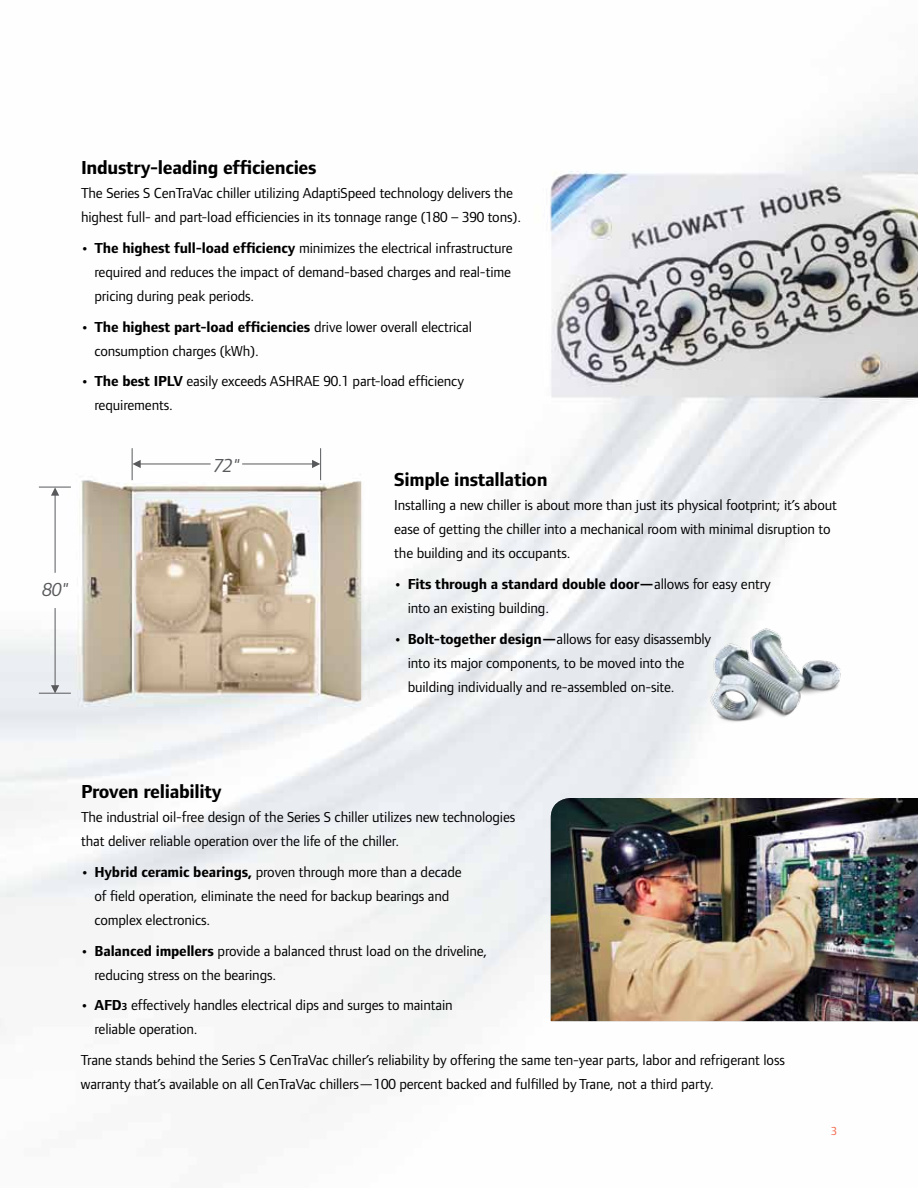
<style>
.page{position:relative;width:918px;height:1188px;background:#fff}
.page>*{position:absolute;margin:0;border:0;box-sizing:border-box;transform-origin:0 0}
.t1{font:700 19.5px "Foundry Form Sans";letter-spacing:-.015em;color:#000}
.t2{font:italic 19.5px "Foundry Form Sans";color:#58595b}
.t3{font:15px/24px "Foundry Form Sans";letter-spacing:-.01em;color:#000}
.t4{font:12px "Foundry Form Sans";color:#f26649}
.s1{font-weight:700}
.s2{font-weight:700;font-size:10.5px}
</style>
<div class="page">
<img style="left:0;top:98px;width:918px;height:981px">
<img style="left:702px;top:622px;width:145px;height:109px">
<img style="left:551px;top:798px;width:367px;height:223px">
<hr style="left:39px;top:693px;width:32px;height:1px;background:#58595b">
<hr style="left:39px;top:487px;width:32px;height:1px;background:#58595b">
<hr style="left:55px;top:493px;width:1px;height:80px;background:#58595b">
<svg style="left:51px;top:487px;width:8px;height:9px"></svg>
<hr style="left:55px;top:608px;width:1px;height:80px;background:#58595b">
<svg style="left:51px;top:685px;width:8px;height:8px"></svg>
<hr style="left:132px;top:448px;width:1px;height:32px;background:#58595b">
<hr style="left:138px;top:464px;width:73px;height:1px;background:#58595b">
<svg style="left:132px;top:460px;width:9px;height:8px"></svg>
<hr style="left:320px;top:448px;width:1px;height:32px;background:#58595b">
<hr style="left:242px;top:464px;width:72px;height:1px;background:#58595b">
<svg style="left:312px;top:460px;width:8px;height:8px"></svg>
<h1 class="t1" style="left:81px;top:157px;width:237px">Industry-leading efficiencies</h1>
<p class="t3" style="left:81px;top:181px;width:442px">The Series S CenTraVac chiller utilizing AdaptiSpeed technology delivers the highest full- and part-load efficiencies in its tonnage range (180 – 390 tons).</p>
<p class="t3" style="left:94px;top:236px;width:420px;text-align:justify;text-indent:-14px"><span class="s1">• The highest full-load efficiency</span> minimizes the electrical infrastructure required and reduces the impact of demand-based charges and real-time pricing during peak periods.</p>
<p class="t3" style="left:94px;top:314px;width:379px;text-indent:-14px"><span class="s1">• The highest part-load efficiencies</span> drive lower overall electrical consumption charges (kWh).</p>
<p class="t3" style="left:94px;top:369px;width:371px;text-indent:-14px"><span class="s1">• The best IPLV</span> easily exceeds ASHRAE 90.1 part-load efficiency requirements.</p>
<h1 class="t2" style="left:43px;top:579px;width:28px">80"</h1>
<h1 class="t2" style="left:214px;top:455px;width:28px">72"</h1>
<h1 class="t1" style="left:394px;top:469px;width:155px">Simple installation</h1>
<p class="t3" style="left:394px;top:493px;width:444px">Installing a new chiller is about more than just its physical footprint; it’s about ease of getting the chiller into a mechanical room with minimal disruption to the building and its occupants.</p>
<p class="t3" style="left:408px;top:572px;width:365px;text-indent:-14px"><span class="s1">• Fits through a standard double door—</span>allows for easy entry into an existing building.</p>
<p class="t3" style="left:408px;top:626px;width:305px;text-indent:-14px"><span class="s1">• Bolt-together design—</span>allows for easy disassembly into its major components, to be moved into the building individually and re-assembled on-site.</p>
<h1 class="t1" style="left:81px;top:781px;width:142px">Proven reliability</h1>
<p class="t3" style="left:81px;top:805px;width:436px">The industrial oil-free design of the Series S chiller utilizes new technologies that deliver reliable operation over the life of the chiller.</p>
<p class="t3" style="left:94px;top:860px;width:369px;text-indent:-13px"><span class="s1">• Hybrid ceramic bearings,</span> proven through more than a decade of field operation, eliminate the need for backup bearings and complex electronics.</p>
<p class="t3" style="left:94px;top:938px;width:394px;text-indent:-14px"><span class="s1">• Balanced impellers</span> provide a balanced thrust load on the driveline, reducing stress on the bearings.</p>
<p class="t3" style="left:94px;top:993px;width:360px;text-indent:-13px"><span class="s1">• AFD</span><span class="s2">3</span> effectively handles electrical dips and surges to maintain reliable operation.</p>
<p class="t3" style="left:81px;top:1048px;width:705px">Trane stands behind the Series S CenTraVac chiller’s reliability by offering the same ten-year parts, labor and refrigerant loss warranty that’s available on all CenTraVac chillers—100 percent backed and fulfilled by Trane, not a third party.</p>
<p class="t4" style="left:831px;top:1124px;width:7px">3</p>
</div>
